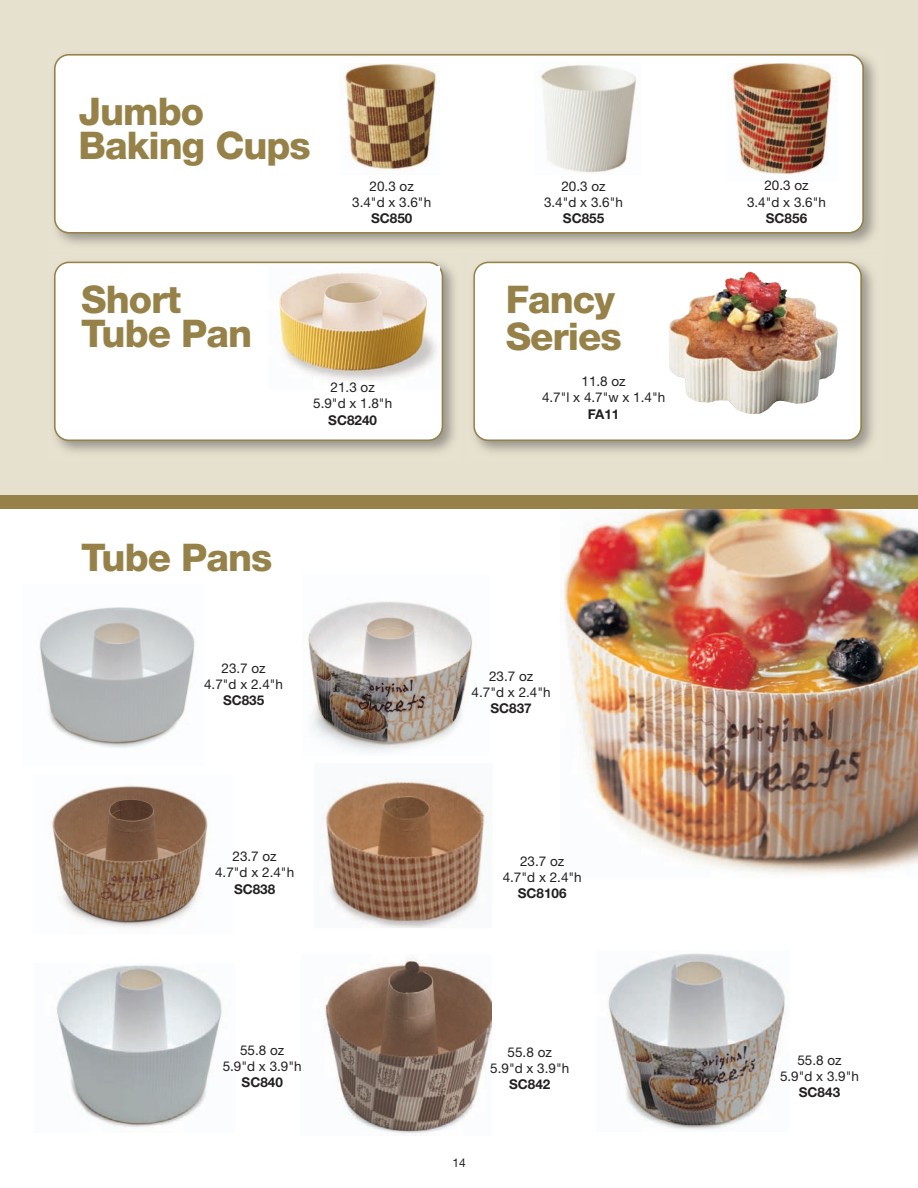
<style>
.page{position:relative;width:918px;height:1188px;background:#fff}
.page>*{position:absolute;margin:0;border:0;box-sizing:border-box;transform-origin:0 0}
.t1{font:800 38.25px/33.9px "Helvetica Neue";letter-spacing:-.025em;color:#968249}
.t2{font:13.5px/16.2px "Helvetica Neue";color:#231f20;text-align:center}
.t3{font:700 13.5px "Helvetica Neue";color:#231f20}
.t4{font:12px "Helvetica Neue";color:#231f20}
</style>
<div class="page">
<img style="left:561px;top:508px;width:357px;height:367px">
<div style="left:0;top:0;width:918px;height:507px;background:#e6e0cf"></div>
<div style="left:54px;top:54px;width:810px;height:180px;background:#fff"></div>
<div style="left:684px;top:63px;width:162px;height:118px;background:#fff"></div>
<img style="left:732px;top:63px;width:101px;height:112px">
<div style="left:511px;top:57px;width:145px;height:118px;background:#fff"></div>
<img style="left:541px;top:64px;width:96px;height:109px">
<img style="left:339px;top:63px;width:101px;height:111px">
<img style="left:57px;top:261px;width:398px;height:191px">
<div style="left:54px;top:262px;width:389px;height:179px;background:#fff"></div>
<img style="left:268px;top:267px;width:171px;height:123px">
<img style="left:308px;top:601px;width:165px;height:151px">
<img style="left:39px;top:607px;width:156px;height:141px">
<img style="left:52px;top:785px;width:156px;height:143px">
<img style="left:56px;top:965px;width:166px;height:162px">
<img style="left:324px;top:958px;width:168px;height:176px">
<img style="left:608px;top:953px;width:178px;height:177px">
<img style="left:322px;top:779px;width:167px;height:149px">
<svg style="left:473px;top:262px;width:389px;height:179px;background:#efe9e5"></svg>
<img style="left:669px;top:272px;width:82px;height:131px">
<div style="left:0;top:495px;width:918px;height:13px;background:#968249"></div>
<h1 class="t1" style="left:79px;top:98px;width:234px">Jumbo<br>Baking Cups</h1>
<h1 class="t1" style="left:81px;top:286px;width:172px">Short<br>Tube Pan</h1>
<p class="t2" style="left:352px;top:179px;width:81px">20.3 oz<br>3.4"d x 3.6"h</p>
<p class="t3" style="left:371px;top:213px;width:43px">SC850</p>
<p class="t2" style="left:313px;top:381px;width:81px">21.3 oz<br>5.9"d x 1.8"h</p>
<p class="t3" style="left:328px;top:415px;width:50px">SC8240</p>
<p class="t2" style="left:544px;top:179px;width:81px">20.3 oz<br>3.4"d x 3.6"h</p>
<p class="t3" style="left:563px;top:213px;width:43px">SC855</p>
<h1 class="t1" style="left:506px;top:284px;width:118px;line-height:36.8px">Fancy<br>Series</h1>
<p class="t2" style="left:542px;top:375px;width:125px">11.8 oz<br>4.7"l x 4.7"w x 1.4"h</p>
<p class="t3" style="left:588px;top:409px;width:33px">FA11</p>
<h1 class="t1" style="left:81px;top:544px;width:193px">Tube Pans</h1>
<p class="t2" style="left:204px;top:661px;width:81px">23.7 oz<br>4.7"d x 2.4"h</p>
<p class="t3" style="left:223px;top:696px;width:43px">SC835</p>
<p class="t2" style="left:472px;top:669px;width:81px">23.7 oz<br>4.7"d x 2.4"h</p>
<p class="t3" style="left:491px;top:704px;width:43px">SC837</p>
<p class="t2" style="left:215px;top:850px;width:81px">23.7 oz<br>4.7"d x 2.4"h</p>
<p class="t3" style="left:234px;top:884px;width:43px">SC838</p>
<p class="t2" style="left:503px;top:854px;width:81px">23.7 oz<br>4.7"d x 2.4"h</p>
<p class="t3" style="left:518px;top:889px;width:50px">SC8106</p>
<p class="t2" style="left:223px;top:1043px;width:81px">55.8 oz<br>5.9"d x 3.9"h</p>
<p class="t3" style="left:242px;top:1077px;width:43px">SC840</p>
<p class="t2" style="left:490px;top:1045px;width:81px">55.8 oz<br>5.9"d x 3.9"h</p>
<p class="t3" style="left:509px;top:1079px;width:43px">SC842</p>
<p class="t4" style="left:452px;top:1158px;width:15px">14</p>
<p class="t2" style="left:747px;top:179px;width:81px">20.3 oz<br>3.4"d x 3.6"h</p>
<p class="t3" style="left:766px;top:213px;width:43px">SC856</p>
<p class="t2" style="left:780px;top:1053px;width:81px">55.8 oz<br>5.9"d x 3.9"h</p>
<p class="t3" style="left:799px;top:1088px;width:43px">SC843</p>
</div>
